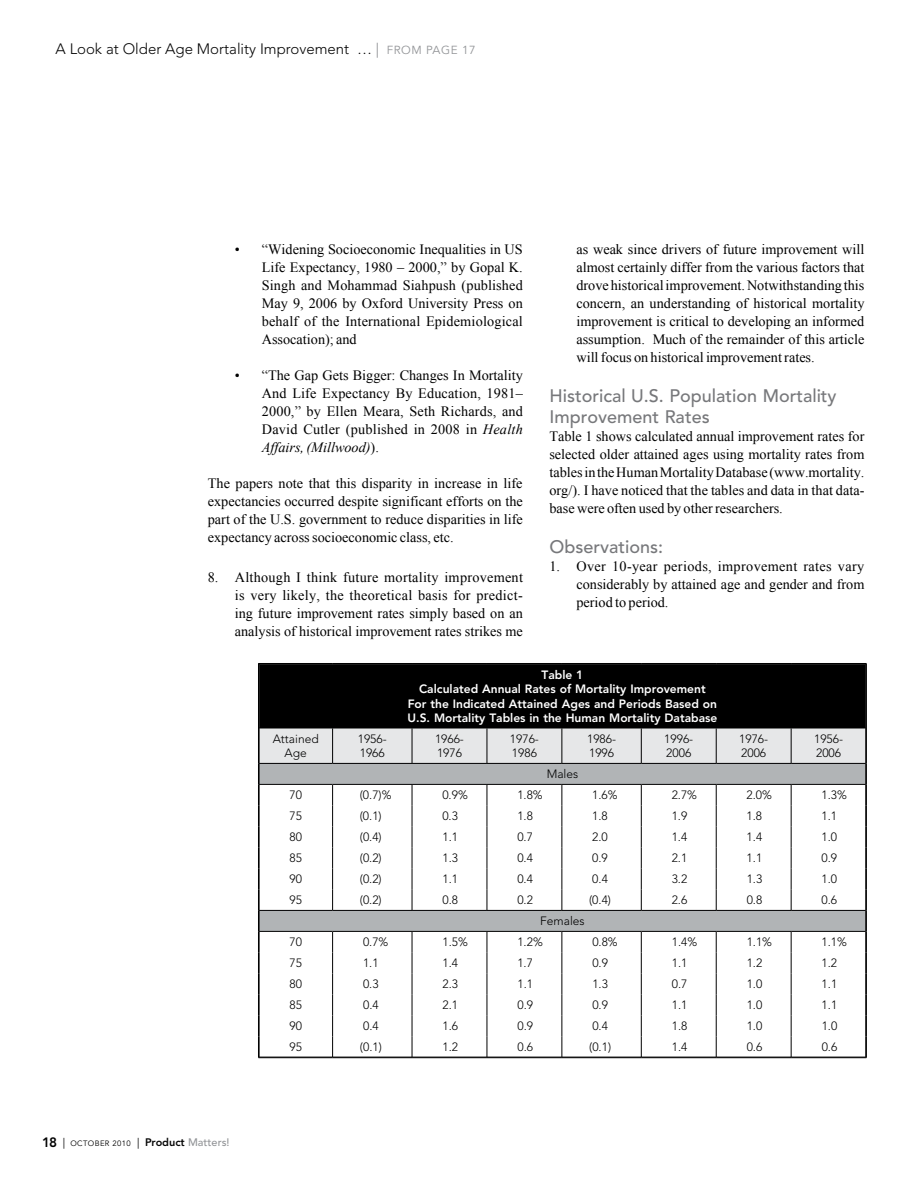
<style>
.page{position:relative;width:918px;height:1188px;background:#fff}
.page>*{position:absolute;margin:0;border:0;box-sizing:border-box;transform-origin:0 0}
.t1{font:500 18px/21.6px "Avenir";color:#77787b}
.t2{font:300 15px "Avenir";color:#050505}
.t3{font:14.25px/18px "Times New Roman";color:#000;text-align:justify}
.t4{font:300 12px/14.4px "Avenir";color:#000}
.t5{font:800 12px/14.4px "Avenir";color:#fff;text-align:center}
.t6{font:7.8px "Avenir";letter-spacing:.05em;color:#000}
.s1{font-weight:400;color:#939598}
.s2{font-weight:400;font-size:11.7px;color:#939598}
.s3{font-style:italic}
.s4{font-weight:800;font-size:13.5px}
.s5{font-size:10.8px}
.s6{font-weight:800;font-size:10.8px;color:#050505}
.s7{font-weight:500;font-size:10.8px;color:#939598}
</style>
<div class="page">
<div style="left:259px;top:664px;width:607px;height:64px;background:#000"></div>
<hr style="left:258px;top:663px;width:75px;height:1px;background:#000">
<hr style="left:258px;top:664px;width:1px;height:64px;background:#000">
<hr style="left:333px;top:663px;width:79px;height:1px;background:#000">
<hr style="left:412px;top:663px;width:75px;height:1px;background:#000">
<hr style="left:487px;top:663px;width:75px;height:1px;background:#000">
<hr style="left:562px;top:663px;width:79px;height:1px;background:#000">
<hr style="left:641px;top:663px;width:75px;height:1px;background:#000">
<hr style="left:716px;top:663px;width:75px;height:1px;background:#000">
<hr style="left:791px;top:663px;width:75px;height:1px;background:#000">
<hr style="left:866px;top:664px;width:1px;height:64px;background:#000">
<svg style="left:258px;top:728px;width:609px;height:330px"></svg>
<hr style="left:258px;top:1057px;width:75px;height:1px;background:#000">
<hr style="left:333px;top:1057px;width:79px;height:1px;background:#000">
<hr style="left:412px;top:1057px;width:75px;height:1px;background:#000">
<hr style="left:487px;top:1057px;width:75px;height:1px;background:#000">
<hr style="left:562px;top:1057px;width:79px;height:1px;background:#000">
<hr style="left:641px;top:1057px;width:75px;height:1px;background:#000">
<hr style="left:716px;top:1057px;width:75px;height:1px;background:#000">
<hr style="left:791px;top:1057px;width:75px;height:1px;background:#000">
<p class="t2" style="left:56px;top:40px;width:422px">A Look at Older Age Mortality Improvement … <span class="s1">|</span> <span class="s2">FRO M PAGE 17</span></p>
<p class="t3" style="left:262px;top:240px;width:263px;text-indent:-27px">• “Widening Socioeconomic Inequalities in US Life Expectancy, 1980 – 2000,” by Gopal K.<br>Singh and Mohammad Siahpush (published May 9, 2006 by Oxford University Press on behalf of the International Epidemiological Assocation); and</p>
<p class="t3" style="left:262px;top:366px;width:263px;text-indent:-27px">• “The Gap Gets Bigger: Changes In Mortality And Life Expectancy By Education, 1981– 2000,” by Ellen Meara, Seth Richards, and David Cutler (published in 2008 in <span class="s3">Health Affairs, (Millwood)</span>).</p>
<p class="t3" style="left:208px;top:474px;width:317px">The papers note that this disparity in increase in life expectancies occurred despite significant efforts on the part of the U.S. government to reduce disparities in life expectancy across socioeconomic class, etc.</p>
<p class="t3" style="left:235px;top:568px;width:290px;text-indent:-27px">8. Although I think future mortality improvement is very likely, the theoretical basis for predict&shy;ing future improvement rates simply based on an analysis of historical improvement rates strikes me</p>
<p class="t5" style="left:408px;top:667px;width:311px">Table 1<br>Calculated Annual Rates of Mortality Improvement<br>For the Indicated Attained Ages and Periods Based on U.S. Mortality Tables in the Human Mortality Database</p>
<p class="t4" style="left:273px;top:732px;width:47px;text-align:center">Attained<br>Age</p>
<p class="t4" style="left:358px;top:732px;width:30px">1956-<br>1966</p>
<p class="t4" style="left:435px;top:732px;width:30px">1966-<br>1976</p>
<p class="t4" style="left:510px;top:732px;width:30px">1976-<br>1986</p>
<p class="t4" style="left:587px;top:732px;width:30px">1986-<br>1996</p>
<p class="t4" style="left:664px;top:732px;width:30px">1996-<br>2006</p>
<p class="t4" style="left:739px;top:732px;width:30px">1976-<br>2006</p>
<p class="t4" style="left:814px;top:732px;width:30px">1956-<br>2006</p>
<p class="t4" style="left:547px;top:767px;width:33px">Males</p>
<p class="t4" style="left:289px;top:788px;width:14px">70</p>
<p class="t4" style="left:360px;top:788px;width:33px">(0.7)%</p>
<p class="t4" style="left:442px;top:788px;width:27px">0.9%</p>
<p class="t4" style="left:517px;top:788px;width:27px">1.8%</p>
<p class="t4" style="left:592px;top:788px;width:27px">1.6%</p>
<p class="t4" style="left:672px;top:788px;width:27px">2.7%</p>
<p class="t4" style="left:747px;top:788px;width:27px">2.0%</p>
<p class="t4" style="left:822px;top:788px;width:27px">1.3%</p>
<p class="t4" style="left:289px;top:809px;width:14px">75</p>
<p class="t4" style="left:360px;top:809px;width:23px">(0.1)</p>
<p class="t4" style="left:442px;top:809px;width:17px">0.3</p>
<p class="t4" style="left:517px;top:809px;width:17px">1.8</p>
<p class="t4" style="left:592px;top:809px;width:17px">1.8</p>
<p class="t4" style="left:672px;top:809px;width:17px">1.9</p>
<p class="t4" style="left:747px;top:809px;width:17px">1.8</p>
<p class="t4" style="left:822px;top:809px;width:17px">1.1</p>
<p class="t4" style="left:290px;top:830px;width:14px">80</p>
<p class="t4" style="left:360px;top:830px;width:23px">(0.4)</p>
<p class="t4" style="left:442px;top:830px;width:17px">1.1</p>
<p class="t4" style="left:517px;top:830px;width:17px">0.7</p>
<p class="t4" style="left:592px;top:830px;width:17px">2.0</p>
<p class="t4" style="left:672px;top:830px;width:17px">1.4</p>
<p class="t4" style="left:747px;top:830px;width:17px">1.4</p>
<p class="t4" style="left:822px;top:830px;width:17px">1.0</p>
<p class="t4" style="left:290px;top:851px;width:14px">85</p>
<p class="t4" style="left:360px;top:851px;width:23px">(0.2)</p>
<p class="t4" style="left:442px;top:851px;width:17px">1.3</p>
<p class="t4" style="left:517px;top:851px;width:17px">0.4</p>
<p class="t4" style="left:592px;top:851px;width:17px">0.9</p>
<p class="t4" style="left:672px;top:851px;width:17px">2.1</p>
<p class="t4" style="left:747px;top:851px;width:17px">1.1</p>
<p class="t4" style="left:822px;top:851px;width:17px">0.9</p>
<p class="t4" style="left:290px;top:872px;width:14px">90</p>
<p class="t4" style="left:360px;top:872px;width:23px">(0.2)</p>
<p class="t4" style="left:442px;top:872px;width:17px">1.1</p>
<p class="t4" style="left:517px;top:872px;width:17px">0.4</p>
<p class="t4" style="left:592px;top:872px;width:17px">0.4</p>
<p class="t4" style="left:672px;top:872px;width:17px">3.2</p>
<p class="t4" style="left:747px;top:872px;width:17px">1.3</p>
<p class="t4" style="left:822px;top:872px;width:17px">1.0</p>
<p class="t4" style="left:290px;top:893px;width:14px">95</p>
<p class="t4" style="left:360px;top:893px;width:23px">(0.2)</p>
<p class="t4" style="left:442px;top:893px;width:17px">0.8</p>
<p class="t4" style="left:517px;top:893px;width:17px">0.2</p>
<p class="t4" style="left:589px;top:893px;width:23px">(0.4)</p>
<p class="t4" style="left:672px;top:893px;width:17px">2.6</p>
<p class="t4" style="left:747px;top:893px;width:17px">0.8</p>
<p class="t4" style="left:822px;top:893px;width:17px">0.6</p>
<p class="t4" style="left:540px;top:914px;width:46px">Females</p>
<p class="t4" style="left:290px;top:935px;width:14px">70</p>
<p class="t4" style="left:363px;top:935px;width:27px">0.7%</p>
<p class="t4" style="left:442px;top:935px;width:27px">1.5%</p>
<p class="t4" style="left:517px;top:935px;width:27px">1.2%</p>
<p class="t4" style="left:592px;top:935px;width:27px">0.8%</p>
<p class="t4" style="left:672px;top:935px;width:27px">1.4%</p>
<p class="t4" style="left:747px;top:935px;width:27px">1.1%</p>
<p class="t4" style="left:822px;top:935px;width:27px">1.1%</p>
<p class="t4" style="left:290px;top:956px;width:14px">75</p>
<p class="t4" style="left:363px;top:956px;width:17px">1.1</p>
<p class="t4" style="left:442px;top:956px;width:17px">1.4</p>
<p class="t4" style="left:517px;top:956px;width:17px">1.7</p>
<p class="t4" style="left:592px;top:956px;width:17px">0.9</p>
<p class="t4" style="left:672px;top:956px;width:17px">1.1</p>
<p class="t4" style="left:747px;top:956px;width:17px">1.2</p>
<p class="t4" style="left:822px;top:956px;width:17px">1.2</p>
<p class="t4" style="left:290px;top:977px;width:14px">80</p>
<p class="t4" style="left:363px;top:977px;width:17px">0.3</p>
<p class="t4" style="left:443px;top:977px;width:17px">2.3</p>
<p class="t4" style="left:517px;top:977px;width:17px">1.1</p>
<p class="t4" style="left:592px;top:977px;width:17px">1.3</p>
<p class="t4" style="left:672px;top:977px;width:17px">0.7</p>
<p class="t4" style="left:747px;top:977px;width:17px">1.0</p>
<p class="t4" style="left:822px;top:977px;width:17px">1.1</p>
<p class="t4" style="left:290px;top:998px;width:14px">85</p>
<p class="t4" style="left:363px;top:998px;width:17px">0.4</p>
<p class="t4" style="left:443px;top:998px;width:17px">2.1</p>
<p class="t4" style="left:517px;top:998px;width:17px">0.9</p>
<p class="t4" style="left:592px;top:998px;width:17px">0.9</p>
<p class="t4" style="left:672px;top:998px;width:17px">1.1</p>
<p class="t4" style="left:747px;top:998px;width:17px">1.0</p>
<p class="t4" style="left:822px;top:998px;width:17px">1.1</p>
<p class="t4" style="left:290px;top:1019px;width:14px">90</p>
<p class="t4" style="left:363px;top:1019px;width:17px">0.4</p>
<p class="t4" style="left:443px;top:1019px;width:17px">1.6</p>
<p class="t4" style="left:517px;top:1019px;width:17px">0.9</p>
<p class="t4" style="left:592px;top:1019px;width:17px">0.4</p>
<p class="t4" style="left:672px;top:1019px;width:17px">1.8</p>
<p class="t4" style="left:747px;top:1019px;width:17px">1.0</p>
<p class="t4" style="left:822px;top:1019px;width:17px">1.0</p>
<p class="t4" style="left:290px;top:1040px;width:14px">95</p>
<p class="t4" style="left:360px;top:1040px;width:23px">(0.1)</p>
<p class="t4" style="left:443px;top:1040px;width:17px">1.2</p>
<p class="t4" style="left:517px;top:1040px;width:17px">0.6</p>
<p class="t4" style="left:589px;top:1040px;width:23px">(0.1)</p>
<p class="t4" style="left:672px;top:1040px;width:17px">1.4</p>
<p class="t4" style="left:747px;top:1040px;width:17px">0.6</p>
<p class="t4" style="left:822px;top:1040px;width:17px">0.6</p>
<p class="t3" style="left:576px;top:240px;width:290px">as weak since drivers of future improvement will almost certainly differ from the various factors that drove historical improvement. Notwithstanding this concern, an understanding of historical mortality improvement is critical to developing an informed assumption. Much of the remainder of this article will focus on historical improvement rates.</p>
<p class="t1" style="left:549px;top:385px;width:289px">Historical U.S. Population Mortality<br>Improvement Rates</p>
<p class="t3" style="left:549px;top:427px;width:317px">Table 1 shows calculated annual improvement rates for selected older attained ages using mortality rates from tables in the Human Mortality Database (www.mortality. org/). I have noticed that the tables and data in that data&shy;base were often used by other researchers.</p>
<p class="t1" style="left:549px;top:536px;width:115px">Observations:</p>
<p class="t3" style="left:576px;top:557px;width:289px;text-indent:-27px">1. Over 10-year periods, improvement rates vary considerably by attained age and gender and from period to period.</p>
<p class="t6" style="left:42px;top:1138px;width:189px"><span class="s4">18</span> <span class="s5">|</span> OCTOBER 2010 <span class="s5">|</span> <span class="s6">Product</span> <span class="s7">Matters!</span></p>
</div>
